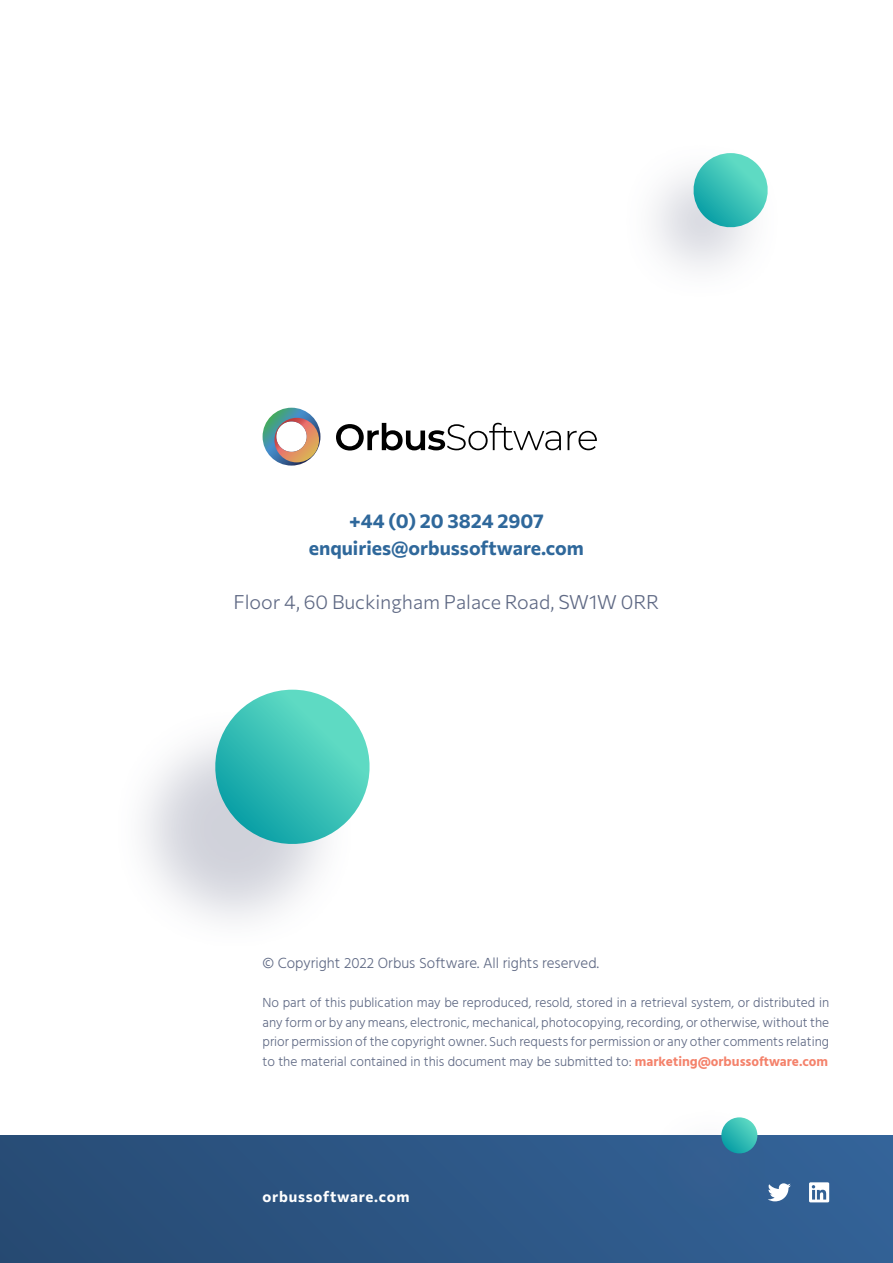
<style>
.page{position:relative;width:893px;height:1263px;background:#fff}
.page>*{position:absolute;margin:0;border:0;box-sizing:border-box;transform-origin:0 0}
.t1{font:700 19.5px "Commissioner";color:#2f689b}
.t2{font:300 19.5px "Commissioner";color:#5f6984}
.t3{font:300 15px "Hind";color:#5f6984}
.t4{font:700 15px "Commissioner";letter-spacing:.05em;color:#fff}
.t5{font:300 13.5px/19.5px "Hind";color:#5f6984;text-align:justify}
.s1{font-weight:700;color:#f4826b}
</style>
<div class="page">
<div style="left:0;top:1135px;width:893px;height:128px;background:linear-gradient(to right,#274b74,#336297)"></div>
<svg style="left:773px;top:1183px;width:18px;height:18px"></svg>
<svg style="left:809px;top:1182px;width:20px;height:20px"></svg>
<svg style="left:263px;top:408px;width:57px;height:58px"></svg>
<svg style="left:336px;top:423px;width:225px;height:27px"></svg>
<svg style="left:568px;top:431px;width:29px;height:19px"></svg>
<div style="left:111px;top:706px;width:247px;height:246px;background:#646986;opacity:.3"></div>
<svg style="left:208px;top:690px;width:162px;height:161px"></svg>
<div style="left:648px;top:1104px;width:125px;height:125px;background:#646986;opacity:.3"></div>
<svg style="left:720px;top:1117px;width:39px;height:38px"></svg>
<div style="left:619px;top:139px;width:165px;height:165px;background:#646986;opacity:.3"></div>
<svg style="left:690px;top:153px;width:81px;height:78px"></svg>
<p class="t1" style="left:349px;top:506px;width:196px">+44 (0) 20 3824 2907</p>
<p class="t1" style="left:309px;top:533px;width:277px">enquiries@orbussoftware.com</p>
<p class="t2" style="left:233px;top:587px;width:427px">Floor 4, 60 Buckingham Palace Road, SW1W 0RR</p>
<p class="t3" style="left:263px;top:953px;width:338px">© Copyright 2022 Orbus Software. All rights reserved.</p>
<p class="t5" style="left:263px;top:994px;width:568px">No part of this publication may be reproduced, resold, stored in a retrieval system, or distributed in any form or by any means, electronic, mechanical, photocopying, recording, or otherwise, without the prior permission of the copyright owner. Such requests for permission or any other comments relating to the material contained in this document may be submitted to: <span class="s1">marketing@orbussoftware.com</span></p>
<p class="t4" style="left:263px;top:1185px;width:148px">orbussoftware.com</p>
</div>
